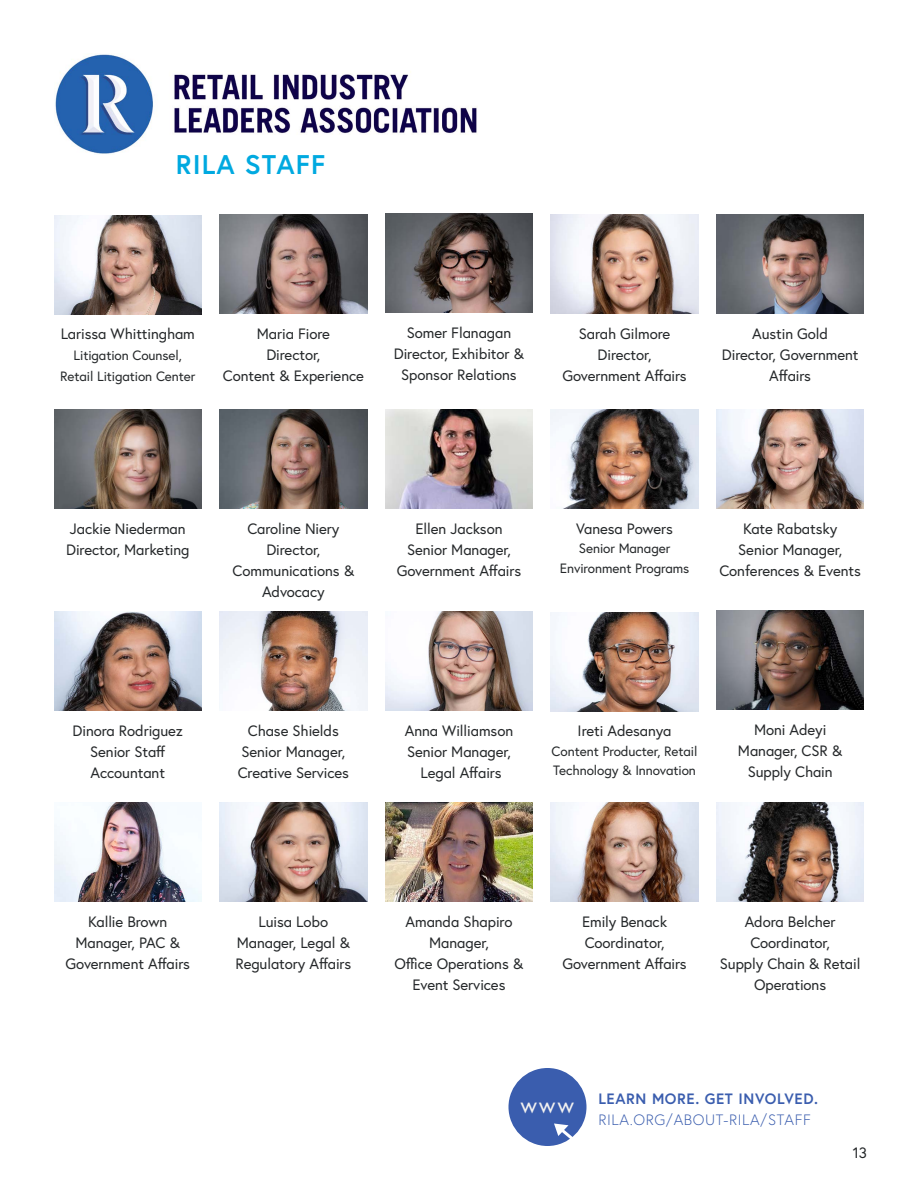
<style>
.page{position:relative;width:918px;height:1188px;background:#fff}
.page>*{position:absolute;margin:0;border:0;box-sizing:border-box;transform-origin:0 0}
.t1{font:700 27px "Europa";letter-spacing:.04em;color:#00a9e0}
.t2{font:15px/21px "Europa";letter-spacing:-.005em;color:#25282a;text-align:center}
.t3{font:300 15px/21px "Europa";letter-spacing:.04em;color:#3a5dae}
.t4{font:13.5px/19.5px "Europa";letter-spacing:-.005em;color:#25282a;text-align:center}
.s1{font-weight:400;font-size:22.5px;color:#f2f1f0}
.s2{font-weight:700}
</style>
<div class="page">
<img style="left:551px;top:214px;width:147px;height:100px">
<img style="left:54px;top:612px;width:148px;height:99px">
<img style="left:716px;top:409px;width:148px;height:99px">
<img style="left:385px;top:409px;width:148px;height:99px">
<img style="left:385px;top:612px;width:148px;height:99px">
<img style="left:54px;top:215px;width:148px;height:99px">
<img style="left:716px;top:610px;width:148px;height:100px">
<img style="left:54px;top:802px;width:148px;height:100px">
<img style="left:220px;top:802px;width:147px;height:100px">
<img style="left:220px;top:612px;width:147px;height:99px">
<img style="left:385px;top:802px;width:148px;height:100px">
<img style="left:385px;top:213px;width:148px;height:99px">
<img style="left:220px;top:409px;width:147px;height:99px">
<img style="left:551px;top:409px;width:147px;height:99px">
<img style="left:220px;top:214px;width:147px;height:100px">
<img style="left:551px;top:612px;width:147px;height:99px">
<img style="left:551px;top:802px;width:147px;height:100px">
<img style="left:716px;top:802px;width:148px;height:100px">
<img style="left:54px;top:409px;width:148px;height:99px">
<img style="left:55px;top:54px;width:423px;height:100px">
<div style="left:508px;top:1068px;width:78px;height:78px;background:#3a5dae;border-radius:50%"></div>
<svg style="left:554px;top:1124px;width:21px;height:17px"></svg>
<img style="left:716px;top:214px;width:148px;height:100px">
<h1 class="t1" style="left:176px;top:146px;width:151px">RILA STAFF</h1>
<p class="t2" style="left:61px;top:323px;width:136px">Larissa Whittingham</p>
<p class="t4" style="left:60px;top:345px;width:137px;line-height:21px">Litigation Counsel,<br>Retail Litigation Center</p>
<p class="t2" style="left:223px;top:323px;width:143px">Maria Fiore<br>Director,<br>Content &amp; Experience</p>
<p class="t2" style="left:394px;top:321px;width:132px">Somer Flanagan<br>Director, Exhibitor &amp;<br>Sponsor Relations</p>
<p class="t2" style="left:562px;top:323px;width:126px">Sarah Gilmore<br>Director,<br>Government Affairs</p>
<p class="t2" style="left:722px;top:323px;width:138px">Austin Gold<br>Director, Government<br>Affairs</p>
<p class="t2" style="left:66px;top:518px;width:125px;text-align:left">Jackie Niederman<br>Director, Marketing</p>
<p class="t2" style="left:233px;top:518px;width:123px">Caroline Niery<br>Director,<br>Communications &amp;<br>Advocacy</p>
<p class="t2" style="left:576px;top:518px;width:98px">Vanesa Powers</p>
<p class="t2" style="left:397px;top:518px;width:126px">Ellen Jackson<br>Senior Manager,<br>Government Affairs</p>
<p class="t4" style="left:560px;top:539px;width:131px">Senior Manager<br>Environment Programs</p>
<p class="t2" style="left:719px;top:518px;width:143px">Kate Rabatsky<br>Senior Manager,<br>Conferences &amp; Events</p>
<p class="t2" style="left:73px;top:720px;width:112px">Dinora Rodriguez<br>Senior Staff<br>Accountant</p>
<p class="t2" style="left:238px;top:720px;width:113px">Chase Shields<br>Senior Manager,<br>Creative Services</p>
<p class="t2" style="left:405px;top:720px;width:110px">Anna Williamson<br>Senior Manager,<br>Legal Affairs</p>
<p class="t2" style="left:578px;top:720px;width:95px">Ireti Adesanya</p>
<p class="t4" style="left:552px;top:741px;width:147px;text-align:left">Content Producter, Retail<br>Technology &amp; Innovation</p>
<p class="t2" style="left:738px;top:719px;width:106px">Moni Adeyi<br>Manager, CSR &amp;<br>Supply Chain</p>
<p class="t2" style="left:66px;top:911px;width:126px">Kallie Brown<br>Manager, PAC &amp;<br>Government Affairs</p>
<p class="t2" style="left:236px;top:911px;width:117px">Luisa Lobo<br>Manager, Legal &amp;<br>Regulatory Affairs</p>
<p class="t2" style="left:395px;top:911px;width:130px">Amanda Shapiro<br>Manager,<br>Office Operations &amp;<br>Event Services</p>
<p class="t2" style="left:562px;top:911px;width:126px">Emily Benack<br>Coordinator,<br>Government Affairs</p>
<p class="t2" style="left:720px;top:911px;width:142px">Adora Belcher<br>Coordinator,<br>Supply Chain &amp; Retail<br>Operations</p>
<p class="t3" style="left:598px;top:1088px;width:221px;text-indent:-78px"><span class="s1">www</span> <span class="s2">LEARN MORE. GET INVOLVED.<br></span>RILA.ORG/ABOUT-RILA/STAFF</p>
<p class="t2" style="left:853px;top:1142px;width:16px">13</p>
</div>
